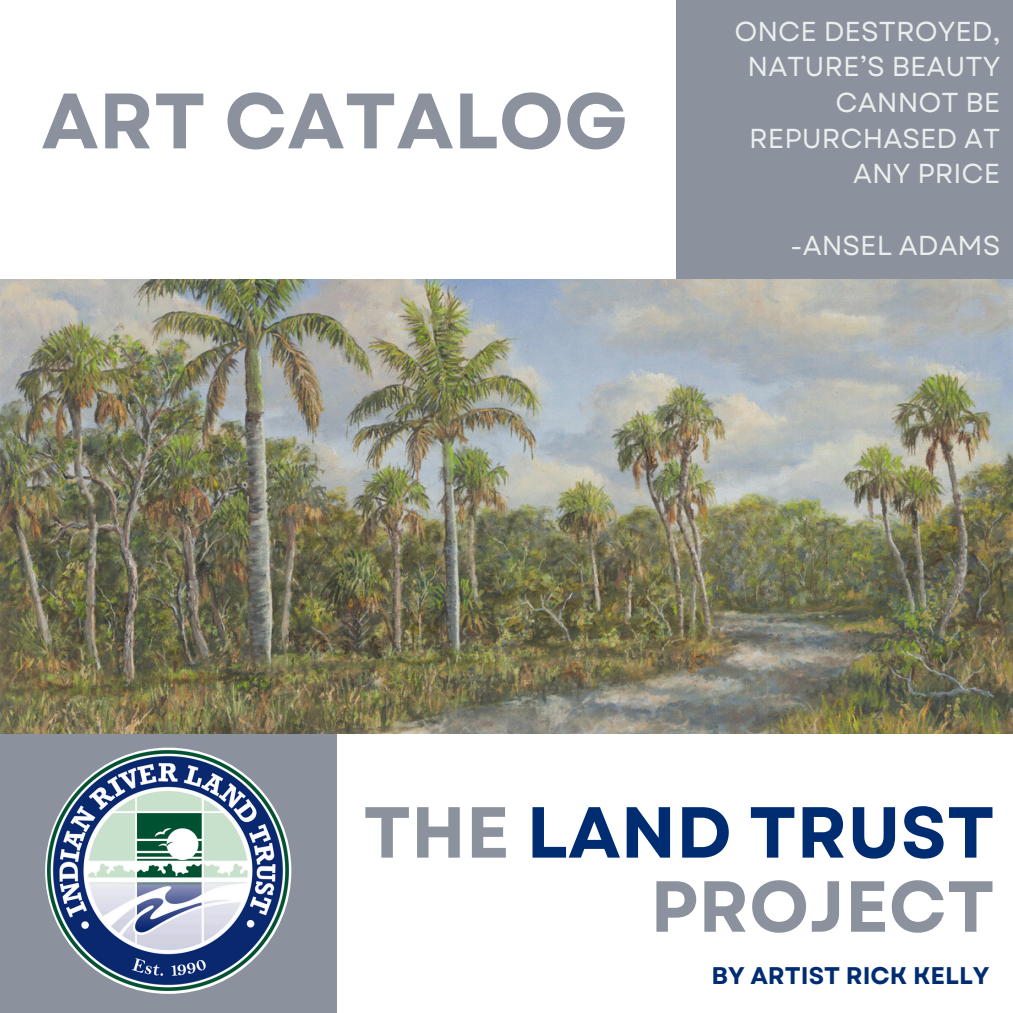
<style>
.page{position:relative;width:1013px;height:1013px;background:#fff}
.page>*{position:absolute;margin:0;border:0;box-sizing:border-box;transform-origin:0 0}
.t1{font:700 78.25px "Garet";color:#8b929d}
.t2{font:700 72px/74px "Garet";color:#8b929d;text-align:right}
.t3{font:27.38px/35.6px "Garet";color:#e9efed;text-align:right}
.t4{font:700 24px "Garet";color:#002d72}
.s1{color:#002d72}
</style>
<div class="page">
<div style="left:676px;top:0;width:336px;height:338px;background:#8b929d"></div>
<div style="left:0;top:674px;width:337px;height:338px;background:#8b929d"></div>
<img style="left:0;top:279px;width:1012px;height:454px">
<img style="left:48px;top:750px;width:240px;height:240px">
<p class="t1" style="left:41px;top:65px;width:588px">ART CATALOG</p>
<p class="t3" style="left:734px;top:14px;width:267px">ONCE DESTROYED,<br>NATURE’S BEAUTY<br>CANNOT BE<br>REPURCHASED AT<br>ANY PRICE</p>
<h1 class="t3" style="left:790px;top:227px;width:212px">-ANSEL ADAMS</h1>
<h2 class="t2" style="left:363px;top:795px;width:633px">THE <span class="s1">LAND TRUST<br></span>PROJECT</h2>
<h1 class="t4" style="left:711px;top:958px;width:279px">BY ARTIST RICK KELLY</h1>
</div>
